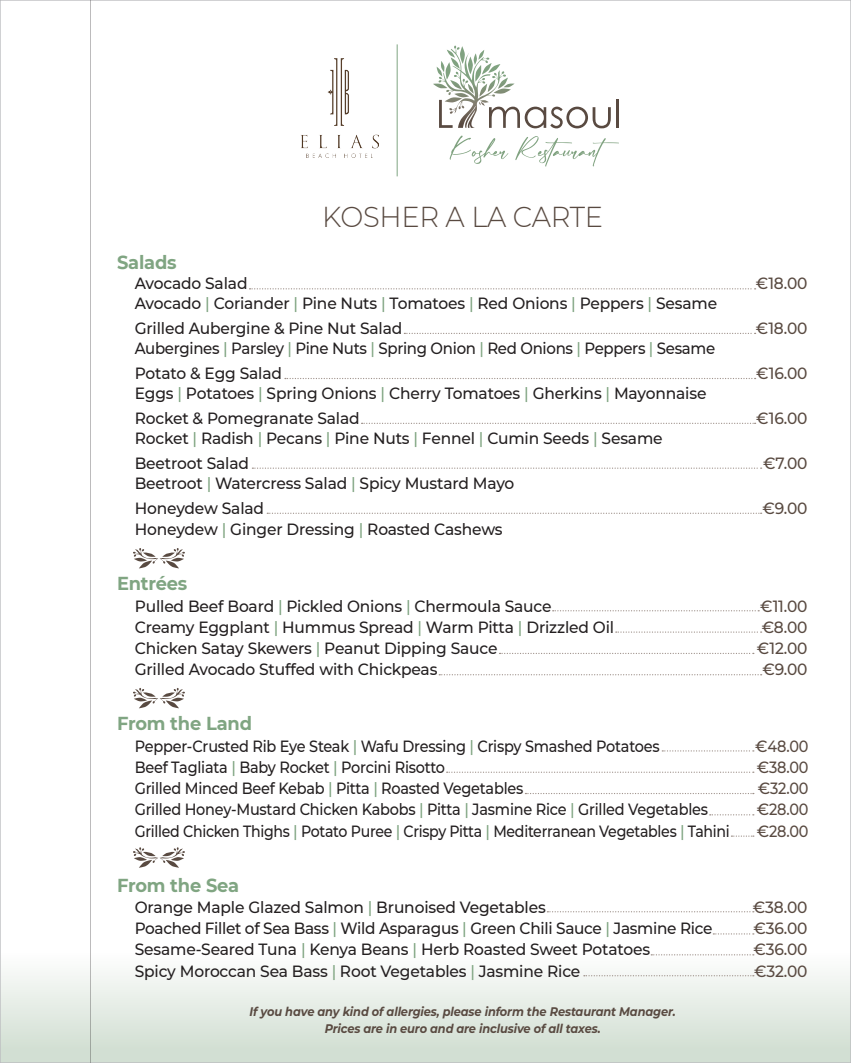
<style>
.page{position:relative;width:851px;height:1063px;background:#fff}
.page>*{position:absolute;margin:0;border:0;box-sizing:border-box;transform-origin:0 0}
.t1{font:300 28.75px "Montserrat";letter-spacing:-.01em;color:#594a41;scale:.95 1}
.t2{font:700 18.75px "Montserrat";letter-spacing:-.01em;color:#80a582;scale:.95 1}
.t3{font:500 16.25px/25px "Montserrat";letter-spacing:-.015em;color:#231f20;scale:.95 1}
.t4{font:500 16.25px "Montserrat";letter-spacing:-.015em;color:#231f20;scale:.89 1}
.t5{font:500 16.25px "Montserrat";letter-spacing:-.01em;color:#594a41;scale:.95 1}
.t6{font:500 16.25px/25px "Montserrat";letter-spacing:-.015em;color:#231f20;scale:.92 1}
.t7{font:500 16.25px "Montserrat";letter-spacing:-.015em;color:#231f20;scale:.87 1}
.t8{font:500 16.25px "Montserrat";letter-spacing:-.015em;color:#231f20;scale:.94 1}
.t9{font:italic 700 12.5px/16.2px "Montserrat";letter-spacing:-.01em;color:#594a41;text-align:center;scale:.91 1}
.s1{color:#80a582}
</style>
<div class="page">
<div style="left:0;top:939px;width:850px;height:124px;background:linear-gradient(to bottom,#fff,#cedccf)"></div>
<svg style="left:90px;top:0;width:1px;height:1063px"></svg>
<svg style="left:133px;top:548px;width:52px;height:20px"></svg>
<svg style="left:133px;top:688px;width:52px;height:20px"></svg>
<svg style="left:583px;top:975px;width:170px;height:1px"></svg>
<svg style="left:651px;top:954px;width:102px;height:1px"></svg>
<svg style="left:713px;top:933px;width:40px;height:2px"></svg>
<svg style="left:547px;top:911px;width:206px;height:1px"></svg>
<svg style="left:731px;top:836px;width:22px;height:1px"></svg>
<svg style="left:709px;top:814px;width:44px;height:1px"></svg>
<svg style="left:662px;top:750px;width:91px;height:2px"></svg>
<svg style="left:439px;top:674px;width:322px;height:1px"></svg>
<svg style="left:499px;top:653px;width:254px;height:1px"></svg>
<svg style="left:615px;top:631px;width:146px;height:2px"></svg>
<svg style="left:552px;top:610px;width:207px;height:1px"></svg>
<svg style="left:267px;top:513px;width:494px;height:1px"></svg>
<svg style="left:252px;top:468px;width:509px;height:1px"></svg>
<svg style="left:361px;top:423px;width:394px;height:1px"></svg>
<svg style="left:285px;top:378px;width:470px;height:1px"></svg>
<svg style="left:404px;top:333px;width:351px;height:1px"></svg>
<svg style="left:249px;top:288px;width:506px;height:1px"></svg>
<svg style="left:525px;top:793px;width:228px;height:1px"></svg>
<svg style="left:446px;top:772px;width:307px;height:1px"></svg>
<svg style="left:133px;top:847px;width:52px;height:21px"></svg>
<img style="left:301px;top:59px;width:77px;height:99px">
<hr style="left:397px;top:44px;width:1px;height:132px;background:#80a582">
<hr style="left:616px;top:99px;width:2px;height:29px;background:#594a41">
<svg style="left:449px;top:135px;width:59px;height:29px"></svg>
<svg style="left:515px;top:136px;width:104px;height:31px"></svg>
<svg style="left:433px;top:46px;width:177px;height:82px"></svg>
<h1 class="t1" style="left:322px;top:197px;width:297px">KOSHER A LA CARTE</h1>
<p class="t2" style="left:117px;top:249px;width:64px">Salads</p>
<p class="t3" style="left:135px;top:270px;width:120px">Avocado Salad</p>
<p class="t5" style="left:755px;top:272px;width:56px">€18.00</p>
<p class="t3" style="left:135px;top:290px;width:614px">Avocado <span class="s1">|</span> Coriander <span class="s1">|</span> Pine Nuts <span class="s1">|</span> Tomatoes <span class="s1">|</span> Red Onions <span class="s1">|</span> Peppers <span class="s1">|</span> Sesame<br>Grilled Aubergine &amp; Pine Nut Salad</p>
<p class="t5" style="left:755px;top:317px;width:56px">€18.00</p>
<p class="t6" style="left:135px;top:335px;width:632px">Aubergines <span class="s1">|</span> Parsley <span class="s1">|</span> Pine Nuts <span class="s1">|</span> Spring Onion <span class="s1">|</span> Red Onions <span class="s1">|</span> Peppers <span class="s1">|</span> Sesame<br>Potato &amp; Egg Salad</p>
<p class="t3" style="left:135px;top:380px;width:603px">Eggs <span class="s1">|</span> Potatoes <span class="s1">|</span> Spring Onions <span class="s1">|</span> Cherry Tomatoes <span class="s1">|</span> Gherkins <span class="s1">|</span> Mayonnaise<br>Rocket &amp; Pomegranate Salad</p>
<p class="t3" style="left:135px;top:425px;width:557px">Rocket <span class="s1">|</span> Radish <span class="s1">|</span> Pecans <span class="s1">|</span> Pine Nuts <span class="s1">|</span> Fennel <span class="s1">|</span> Cumin Seeds <span class="s1">|</span> Sesame<br>Beetroot Salad</p>
<p class="t3" style="left:135px;top:470px;width:401px">Beetroot <span class="s1">|</span> Watercress Salad <span class="s1">|</span> Spicy Mustard Mayo<br>Honeydew Salad</p>
<p class="t5" style="left:756px;top:362px;width:55px">€16.00</p>
<p class="t5" style="left:756px;top:407px;width:55px">€16.00</p>
<p class="t5" style="left:763px;top:452px;width:48px">€7.00</p>
<p class="t5" style="left:762px;top:497px;width:49px">€9.00</p>
<p class="t3" style="left:135px;top:517px;width:389px">Honeydew <span class="s1">|</span> Ginger Dressing <span class="s1">|</span> Roasted Cashews</p>
<p class="t2" style="left:117px;top:570px;width:76px">Entrées</p>
<p class="t3" style="left:135px;top:593px;width:440px">Pulled Beef Board <span class="s1">|</span> Pickled Onions <span class="s1">|</span> Chermoula Sauce</p>
<p class="t5" style="left:760px;top:595px;width:51px">€11.00</p>
<p class="t3" style="left:135px;top:614px;width:506px">Creamy Eggplant <span class="s1">|</span> Hummus Spread <span class="s1">|</span> Warm Pitta <span class="s1">|</span> Drizzled Oil</p>
<p class="t5" style="left:761px;top:616px;width:50px">€8.00</p>
<p class="t3" style="left:135px;top:635px;width:383px">Chicken Satay Skewers <span class="s1">|</span> Peanut Dipping Sauce</p>
<p class="t5" style="left:756px;top:637px;width:55px">€12.00</p>
<p class="t3" style="left:135px;top:657px;width:320px">Grilled Avocado Stuffed with Chickpeas</p>
<p class="t5" style="left:762px;top:658px;width:49px">€9.00</p>
<p class="t2" style="left:117px;top:710px;width:144px">From the Land</p>
<p class="t4" style="left:135px;top:735px;width:591px">Pepper-Crusted Rib Eye Steak <span class="s1">|</span> Wafu Dressing <span class="s1">|</span> Crispy Smashed Potatoes</p>
<p class="t5" style="left:755px;top:735px;width:57px">€48.00</p>
<p class="t4" style="left:135px;top:756px;width:350px">Beef Tagliata <span class="s1">|</span> Baby Rocket <span class="s1">|</span> Porcini Risotto</p>
<p class="t5" style="left:756px;top:756px;width:56px">€38.00</p>
<p class="t4" style="left:135px;top:777px;width:438px">Grilled Minced Beef Kebab <span class="s1">|</span> Pitta <span class="s1">|</span> Roasted Vegetables</p>
<p class="t5" style="left:757px;top:777px;width:55px">€32.00</p>
<p class="t4" style="left:135px;top:798px;width:645px">Grilled Honey-Mustard Chicken Kabobs <span class="s1">|</span> Pitta <span class="s1">|</span> Jasmine Rice <span class="s1">|</span> Grilled Vegetables</p>
<p class="t5" style="left:756px;top:798px;width:56px">€28.00</p>
<p class="t7" style="left:135px;top:820px;width:685px">Grilled Chicken Thighs <span class="s1">|</span> Potato Puree <span class="s1">|</span> Crispy Pitta <span class="s1">|</span> Mediterranean Vegetables <span class="s1">|</span> Tahini</p>
<p class="t5" style="left:756px;top:820px;width:56px">€28.00</p>
<p class="t2" style="left:117px;top:872px;width:130px">From the Sea</p>
<p class="t3" style="left:135px;top:894px;width:434px">Orange Maple Glazed Salmon <span class="s1">|</span> Brunoised Vegetables</p>
<p class="t5" style="left:752px;top:896px;width:59px">€38.00</p>
<p class="t8" style="left:135px;top:917px;width:616px">Poached Fillet of Sea Bass <span class="s1">|</span> Wild Asparagus <span class="s1">|</span> Green Chili Sauce <span class="s1">|</span> Jasmine Rice</p>
<p class="t5" style="left:753px;top:917px;width:58px">€36.00</p>
<p class="t3" style="left:135px;top:937px;width:544px">Sesame-Seared Tuna <span class="s1">|</span> Kenya Beans <span class="s1">|</span> Herb Roasted Sweet Potatoes</p>
<p class="t5" style="left:753px;top:938px;width:58px">€36.00</p>
<p class="t3" style="left:135px;top:958px;width:470px">Spicy Moroccan Sea Bass <span class="s1">|</span> Root Vegetables <span class="s1">|</span> Jasmine Rice</p>
<p class="t5" style="left:754px;top:960px;width:58px">€32.00</p>
<p class="t9" style="left:249px;top:1003px;width:470px">If you have any kind of allergies, please inform the Restaurant Manager.<br>Prices are in euro and are inclusive of all taxes.</p>
</div>
